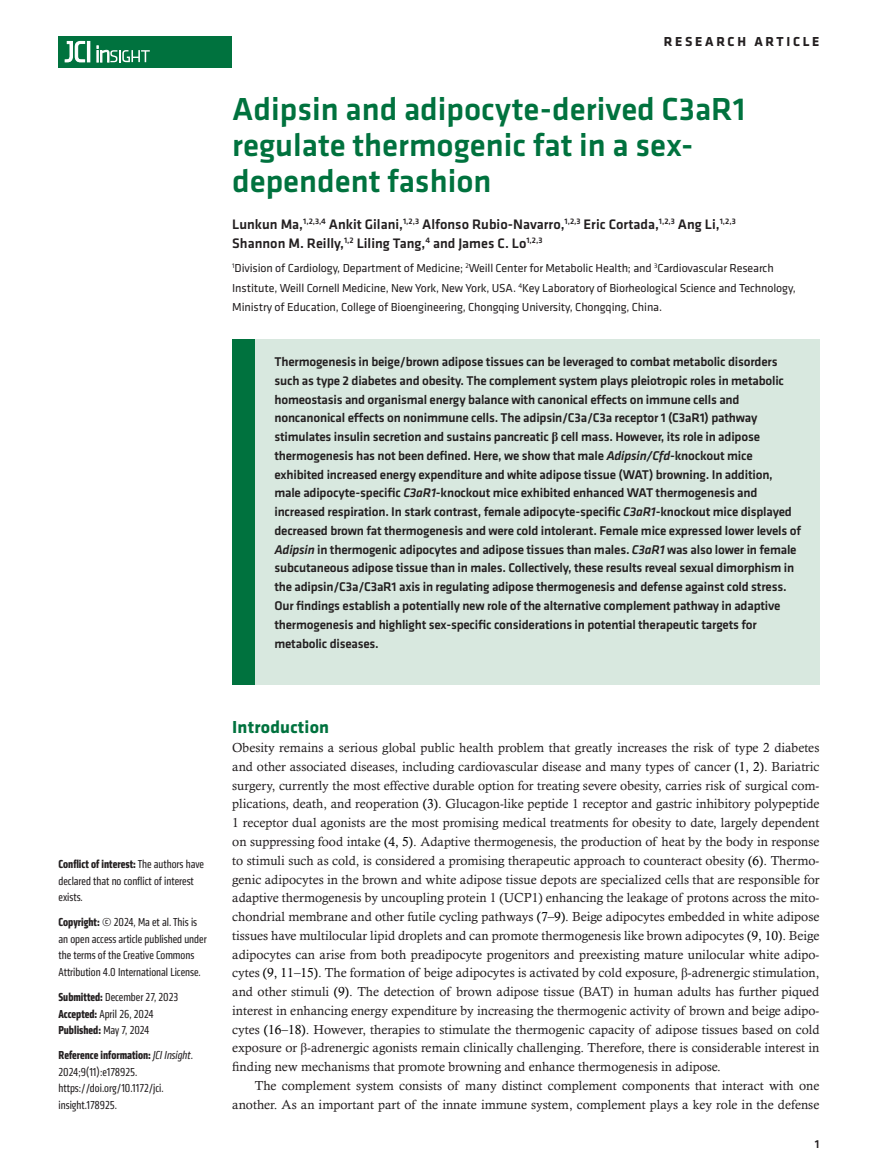
<style>
.page{position:relative;width:878px;height:1175px;background:#fff}
.page>*{position:absolute;margin:0;border:0;box-sizing:border-box;transform-origin:0 0}
.t1{font:500 33px/36px "Klavika Basic";color:#00723e}
.t2{font:700 18px "Klavika";letter-spacing:.01em;color:#00723e}
.t3{font:500 14.25px/19.5px "Klavika Basic";color:#231f20}
.t4{font:700 13.5px "Klavika Basic";letter-spacing:.2em;color:#231f20}
.t5{font:13.2px/18.8px "Calisto MT Std";color:#231f20;text-align:justify}
.t6{font:500 13.2px/18.8px "Klavika Basic";letter-spacing:-.015em;color:#231f20}
.t7{font:condensed 12px/16.5px "Klavika";color:#231f20}
.t8{font:12px/19.5px "Klavika";letter-spacing:-.01em;color:#231f20}
.t9{font:500 12px "Klavika Basic";color:#231f20}
.s1{font-family:"Times New Roman";font-weight:700}
.s2{font-style:italic}
.s3{font-weight:700}
.s4{color:#000}
.s5{font-family:"Times New Roman"}
</style>
<div class="page">
<div style="left:59px;top:36px;width:173px;height:31px;background:#00723e"></div>
<hr style="left:87px;top:41px;width:3px;height:21px;background:#fff">
<svg style="left:64px;top:41px;width:21px;height:22px"></svg>
<svg style="left:97px;top:46px;width:53px;height:16px"></svg>
<div style="left:232px;top:339px;width:587px;height:346px;background:#d8e8df"></div>
<div style="left:232px;top:339px;width:22px;height:346px;background:#00723e"></div>
<p class="t4" style="left:663px;top:32px;width:157px">RESEARCH ARTICLE</p>
<h1 class="t1" style="left:232px;top:91px;width:514px">Adipsin and adipocyte-derived C3aR1 regulate thermogenic fat in a sex&shy;dependent fashion</h1>
<p class="t3" style="left:232px;top:214px;width:505px">Lunkun Ma,<sup>1,2,3,4</sup> Ankit Gilani,<sup>1,2,3</sup> Alfonso Rubio-Navarro,<sup>1,2,3</sup> Eric Cortada,<sup>1,2,3</sup> Ang Li,<sup>1,2,3<br></sup>Shannon M. Reilly,<sup>1,2</sup> Liling Tang,<sup>4</sup> and James C. Lo<sup>1,2,3</sup></p>
<p class="t8" style="left:232px;top:258px;width:565px"><sup>1</sup>Division of Cardiology, Department of Medicine; <sup>2</sup>Weill Center for Metabolic Health; and <sup>3</sup>Cardiovascular Research<br>Institute, Weill Cornell Medicine, New York, New York, USA. <sup>4</sup>Key Laboratory of Biorheological Science and Technology,<br>Ministry of Education, College of Bioengineering, Chongqing University, Chongqing, China.</p>
<p class="t6" style="left:274px;top:352px;width:528px">Thermogenesis in beige/brown adipose tissues can be leveraged to combat metabolic disorders such as type 2 diabetes and obesity. The complement system plays pleiotropic roles in metabolic homeostasis and organismal energy balance with canonical effects on immune cells and noncanonical effects on nonimmune cells. The adipsin/C3a/C3a receptor 1 (C3aR1) pathway stimulates insulin secretion and sustains pancreatic <span class="s1">β</span> cell mass. However, its role in adipose thermogenesis has not been defined. Here, we show that male <span class="s2">Adipsin/Cfd</span>-knockout mice exhibited increased energy expenditure and white adipose tissue (WAT) browning. In addition, male adipocyte-specific <span class="s2">C3aR1</span>-knockout mice exhibited enhanced WAT thermogenesis and increased respiration. In stark contrast, female adipocyte-specific <span class="s2">C3aR1</span>-knockout mice displayed decreased brown fat thermogenesis and were cold intolerant. Female mice expressed lower levels of <span class="s2">Adipsin</span> in thermogenic adipocytes and adipose tissues than males. <span class="s2">C3aR1</span> was also lower in female subcutaneous adipose tissue than in males. Collectively, these results reveal sexual dimorphism in the adipsin/C3a/C3aR1 axis in regulating adipose thermogenesis and defense against cold stress.<br>Our findings establish a potentially new role of the alternative complement pathway in adaptive thermogenesis and highlight sex-specific considerations in potential therapeutic targets for metabolic diseases.</p>
<p class="t7" style="left:59px;top:856px;width:147px"><span class="s3">Conflict of interest:</span> The authors have declared that no conflict of interest exists.</p>
<p class="t7" style="left:59px;top:914px;width:150px"><span class="s3">Copyright:</span> © 2024, Ma et al. This is an open access article published under the terms of the Creative Commons Attribution 4.0 International License.</p>
<p class="t7" style="left:59px;top:988px;width:121px"><span class="s3">Submitted:</span> December 27, 2023<br><span class="s3">Accepted:</span> April 26, 2024<br><span class="s3">Published:</span> May 7, 2024</p>
<p class="t7" style="left:59px;top:1046px;width:136px"><span class="s3">Reference information:</span> <span class="s2">JCI Insight</span>.<br>2024;9(11):e178925. https://doi.org/10.1172/jci. insight.178925.</p>
<h2 class="t2" style="left:232px;top:714px;width:98px">Introduction</h2>
<p class="t5" style="left:232px;top:738px;width:588px">Obesity remains a serious global public health problem that greatly increases the risk of type 2 diabetes and other associated diseases, including cardiovascular disease and many types of cancer <span class="s4">(1, 2)</span>. Bariatric surgery, currently the most effective durable option for treating severe obesity, carries risk of surgical com&shy;plications, death, and reoperation <span class="s4">(3)</span>. Glucagon-like peptide 1 receptor and gastric inhibitory polypeptide 1 receptor dual agonists are the most promising medical treatments for obesity to date, largely dependent on suppressing food intake <span class="s4">(4, 5)</span>. Adaptive thermogenesis, the production of heat by the body in response to stimuli such as cold, is considered a promising therapeutic approach to counteract obesity <span class="s4">(6)</span>. Thermo&shy;genic adipocytes in the brown and white adipose tissue depots are specialized cells that are responsible for adaptive thermogenesis by uncoupling protein 1 (UCP1) enhancing the leakage of protons across the mito&shy;chondrial membrane and other futile cycling pathways <span class="s4">(7–9)</span>. Beige adipocytes embedded in white adipose tissues have multilocular lipid droplets and can promote thermogenesis like brown adipocytes <span class="s4">(9, 10)</span>. Beige adipocytes can arise from both preadipocyte progenitors and preexisting mature unilocular white adipo&shy;cytes <span class="s4">(9, 11–15)</span>. The formation of beige adipocytes is activated by cold exposure, <span class="s5">β</span>-adrenergic stimulation, and other stimuli <span class="s4">(9)</span>. The detection of brown adipose tissue (BAT) in human adults has further piqued interest in enhancing energy expenditure by increasing the thermogenic activity of brown and beige adipo&shy;cytes <span class="s4">(16–18)</span>. However, therapies to stimulate the thermogenic capacity of adipose tissues based on cold exposure or <span class="s5">β</span>-adrenergic agonists remain clinically challenging. Therefore, there is considerable interest in finding new mechanisms that promote browning and enhance thermogenesis in adipose.</p>
<p class="t5" style="left:232px;top:1076px;width:588px;text-align:right">The complement system consists of many distinct complement components that interact with one another. As an important part of the innate immune system, complement plays a key role in the defense</p>
<p class="t9" style="left:814px;top:1135px;width:6px">1</p>
</div>
